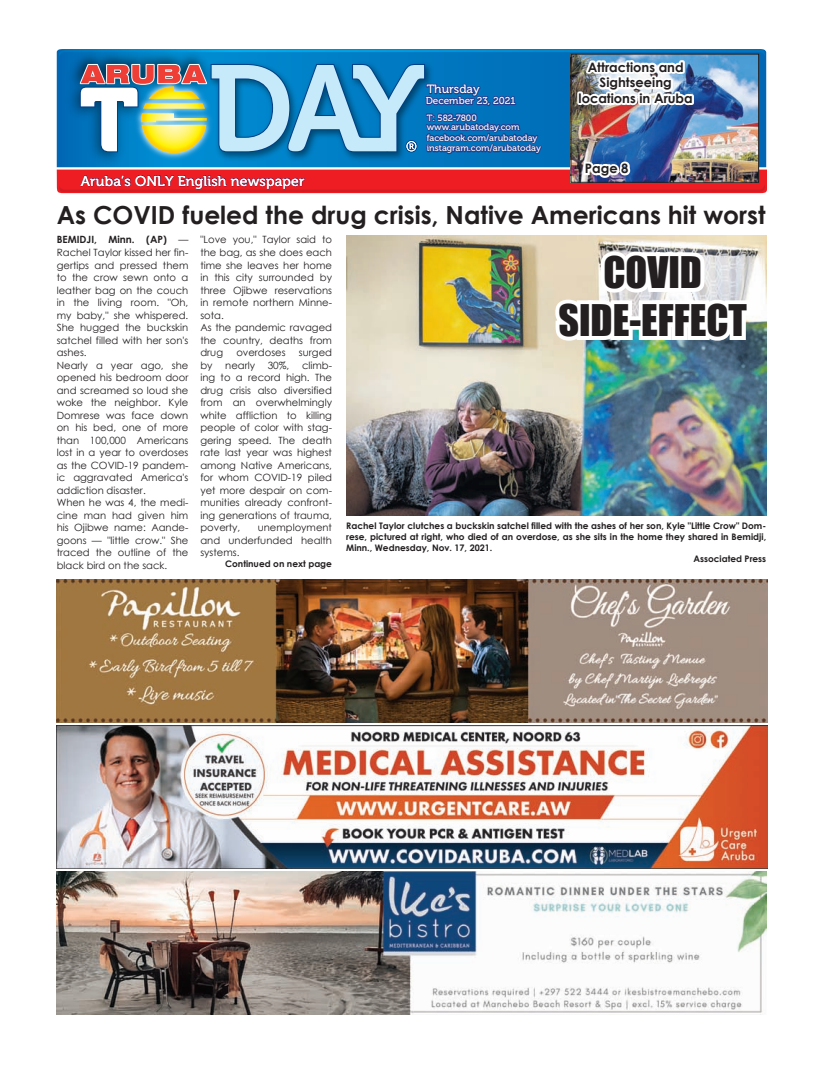
<style>
.page{position:relative;width:823px;height:1078px;background:#fff}
.page>*{position:absolute;margin:0;border:0;box-sizing:border-box;transform-origin:0 0}
.t1{font:40px/48px "Impact";color:#231f20;text-align:center}
.t2{font:700 24.9px "Century Gothic";color:#231f20}
.t3{font:14.3px "Museo 500";letter-spacing:.015em;color:#fff}
.t4{font:700 13px/15.6px "Century Gothic";color:#231f20;text-align:center}
.t5{font:12px "Museo 500";color:#fff}
.t6{font:10px/12.5px "Century Gothic";color:#231f20}
.t7{font:10px "Museo 500";color:#fff}
.t8{font:700 9px "Century Gothic";color:#231f20}
.t9{font:9px/9px "Museo 500";color:#fff}
.s1{font-weight:700}
</style>
<div class="page">
<img style="left:62px;top:49px;width:157px;height:1px">
<img style="left:56px;top:50px;width:709px;height:143px">
<img style="left:56px;top:725px;width:710px;height:143px">
<img style="left:56px;top:871px;width:710px;height:142px">
<img style="left:56px;top:579px;width:710px;height:143px">
<img style="left:346px;top:236px;width:419px;height:279px">
<img style="left:548px;top:245px;width:206px;height:147px">
<p class="t5" style="left:426px;top:83px;width:54px">Thursday</p>
<p class="t9" style="left:426px;top:113px;width:94px">T: 582-7800 www.arubatoday.com</p>
<p class="t9" style="left:426px;top:132px;width:116px;line-height:10.8px">facebook.com/arubatoday instagram.com/arubatoday</p>
<p class="t7" style="left:425px;top:95px;width:91px">December 23, 2021</p>
<h3 class="t4" style="left:578px;top:59px;width:116px">Attractions and<br>Sightseeing locations in Aruba</h3>
<h3 class="t4" style="left:584px;top:160px;width:45px">Page 8</h3>
<h2 class="t2" style="left:57px;top:196px;width:710px">As COVID fueled the drug crisis, Native Americans hit worst</h2>
<h3 class="t3" style="left:81px;top:173px;width:225px">Aruba’s ONLY English newspaper</h3>
<p class="t6" style="left:57px;top:233px;width:133px"><span class="s1">BEMIDJI, Minn. (AP)</span> —<br>Rachel Taylor kissed her fin&shy;gertips and pressed them to the crow sewn onto a leather bag on the couch in the living room. "Oh, my baby," she whispered.<br>She hugged the buckskin satchel filled with her son's ashes.<br>Nearly a year ago, she opened his bedroom door and screamed so loud she woke the neighbor. Kyle<br>Domrese was face down on his bed, one of more than 100,000 Americans lost in a year to overdoses as the COVID-19 pandem&shy;ic aggravated America's addiction disaster.<br>When he was 4, the medi&shy;cine man had given him his Ojibwe name: Aande&shy;goons — "little crow." She traced the outline of the black bird on the sack.</p>
<p class="t6" style="left:200px;top:233px;width:133px">"Love you," Taylor said to the bag, as she does each time she leaves her home in this city surrounded by three Ojibwe reservations in remote northern Minne&shy;sota.<br>As the pandemic ravaged the country, deaths from drug</p>
<p class="t6" style="left:236px;top:346px;width:51px">overdoses</p>
<p class="t6" style="left:299px;top:346px;width:35px">surged</p>
<p class="t6" style="left:200px;top:358px;width:133px;text-align:justify;text-indent:101px">climb&shy;ing to a record high. The drug crisis also diversified from an overwhelmingly white affliction to killing people of color with stag&shy;gering speed. The death rate last year was highest among Native Americans, for whom COVID-19 piled yet more despair on com&shy;munities already confront&shy;ing generations of trauma, poverty,</p>
<p class="t6" style="left:200px;top:358px;width:14px">by</p>
<p class="t6" style="left:225px;top:358px;width:31px">nearly</p>
<p class="t6" style="left:267px;top:358px;width:23px">30%,</p>
<p class="t6" style="left:200px;top:521px;width:133px;text-align:justify;text-indent:57px">unemployment and underfunded health systems.</p>
<p class="t8" style="left:225px;top:557px;width:108px">Continued on next page</p>
<h1 class="t1" style="left:558px;top:247px;width:190px">COVID<br>SIDE-EFFECT</h1>
<p class="t8" style="left:346px;top:519px;width:421px">Rachel Taylor clutches a buckskin satchel filled with the ashes of her son, Kyle "Little Crow" Dom-</p>
<p class="t8" style="left:346px;top:530px;width:421px">rese, pictured at right, who died of an overdose, as she sits in the home they shared in Bemidji,</p>
<p class="t8" style="left:346px;top:541px;width:147px">Minn., Wednesday, Nov. 17, 2021.</p>
<p class="t8" style="left:693px;top:551px;width:74px">Associated Press</p>
</div>
